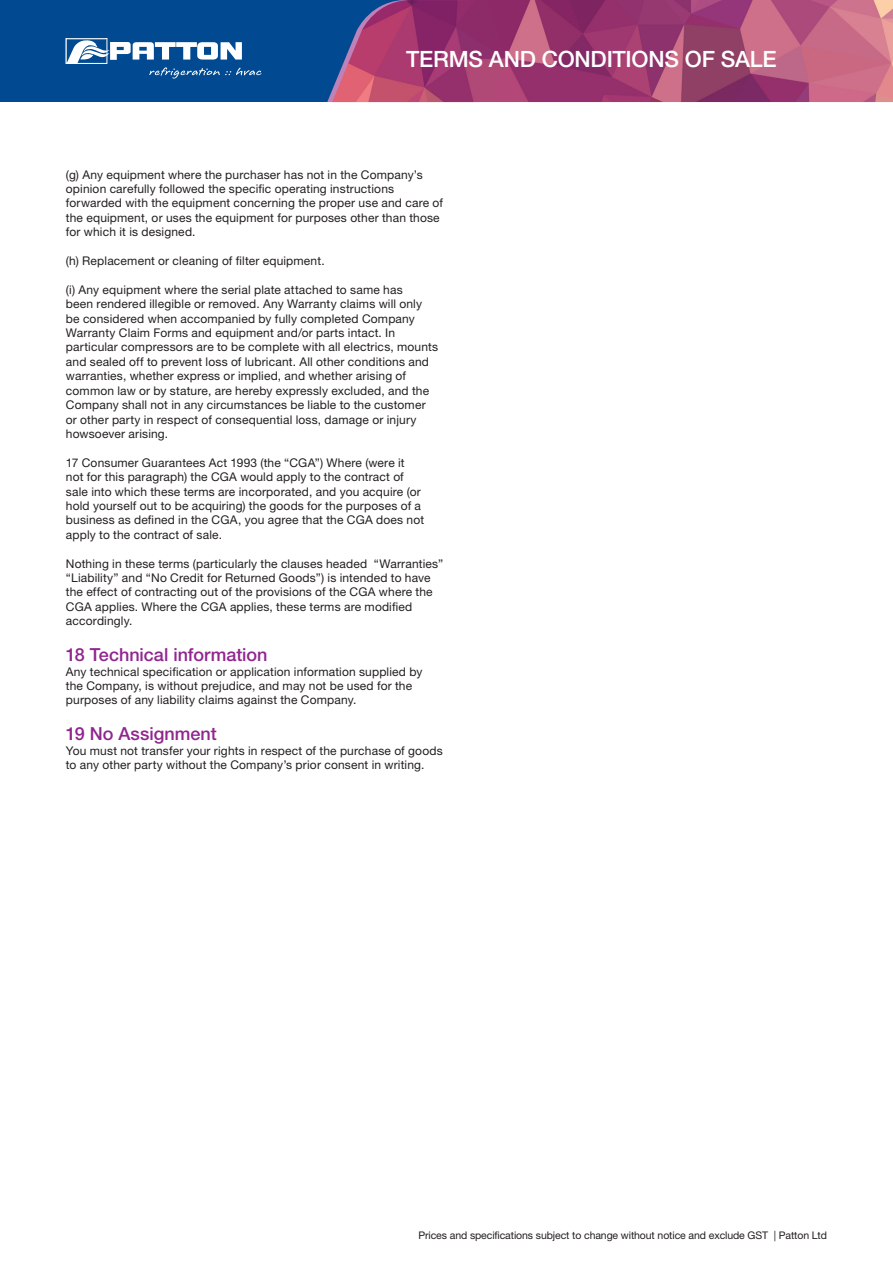
<style>
.page{position:relative;width:893px;height:1263px;background:#fff}
.page>*{position:absolute;margin:0;border:0;box-sizing:border-box;transform-origin:0 0}
.t1{font:500 22.5px "Helvetica Neue LT Std";letter-spacing:-.01em;color:#fff}
.Main_Des_8pt{font:500 18px "Helvetica Neue LT Std";color:#90268f}
.Main_Des_8pt-2{font:12px/14.4px "Helvetica Neue LT Std";letter-spacing:.015em;color:#231f20}
.t2{font:10.5px "Helvetica Neue LT Std";letter-spacing:-.01em;color:#231f20}
</style>
<div class="page">
<div style="left:0;top:0;width:893px;height:102px;background:#014990"></div>
<div style="left:66px;top:38px;width:41px;height:25px;border:1px solid #fff"></div>
<svg style="left:67px;top:39px;width:194px;height:40px"></svg>
<img style="left:479px;top:0;width:414px;height:102px">
<svg style="left:327px;top:0;width:152px;height:102px"></svg>
<h1 class="t1" style="left:406px;top:46px;width:372px">TERMS AND CONDITIONS OF SALE</h1>
<p class="Main_Des_8pt-2" style="left:66px;top:167px;width:379px">(g) Any equipment where the purchaser has not in the Company’s opinion carefully followed the specific operating instructions forwarded with the equipment concerning the proper use and care of the equipment, or uses the equipment for purposes other than those for which it is designed.</p>
<p class="Main_Des_8pt-2" style="left:66px;top:253px;width:260px">(h) Replacement or cleaning of filter equipment.</p>
<p class="Main_Des_8pt-2" style="left:66px;top:282px;width:374px">(i) Any equipment where the serial plate attached to same has<br>been rendered illegible or removed. Any Warranty claims will only be considered when accompanied by fully completed Company Warranty Claim Forms and equipment and/or parts intact. In particular compressors are to be complete with all electrics, mounts and sealed off to prevent loss of lubricant. All other conditions and warranties, whether express or implied, and whether arising of common law or by stature, are hereby expressly excluded, and the Company shall not in any circumstances be liable to the customer or other party in respect of consequential loss, damage or injury howsoever arising.</p>
<p class="Main_Des_8pt-2" style="left:66px;top:455px;width:360px">17 Consumer Guarantees Act 1993 (the “CGA”) Where (were it not for this paragraph) the CGA would apply to the contract of sale into which these terms are incorporated, and you acquire (or hold yourself out to be acquiring) the goods for the purposes of a business as defined in the CGA, you agree that the CGA does not apply to the contract of sale.</p>
<p class="Main_Des_8pt-2" style="left:66px;top:556px;width:379px">Nothing in these terms (particularly the clauses headed “Warranties” “Liability” and “No Credit for Returned Goods”) is intended to have the effect of contracting out of the provisions of the CGA where the CGA applies. Where the CGA applies, these terms are modified accordingly.</p>
<p class="Main_Des_8pt" style="left:66px;top:644px;width:203px">18 Technical information</p>
<p class="Main_Des_8pt-2" style="left:66px;top:664px;width:358px">Any technical specification or application information supplied by the Company, is without prejudice, and may not be used for the purposes of any liability claims against the Company.</p>
<p class="Main_Des_8pt" style="left:66px;top:723px;width:152px">19 No Assignment</p>
<p class="Main_Des_8pt-2" style="left:66px;top:743px;width:378px">You must not transfer your rights in respect of the purchase of goods to any other party without the Company’s prior consent in writing.</p>
<p class="t2" style="left:418px;top:1228px;width:410px">Prices and specifications subject to change without notice and exclude GST | Patton Ltd</p>
</div>
